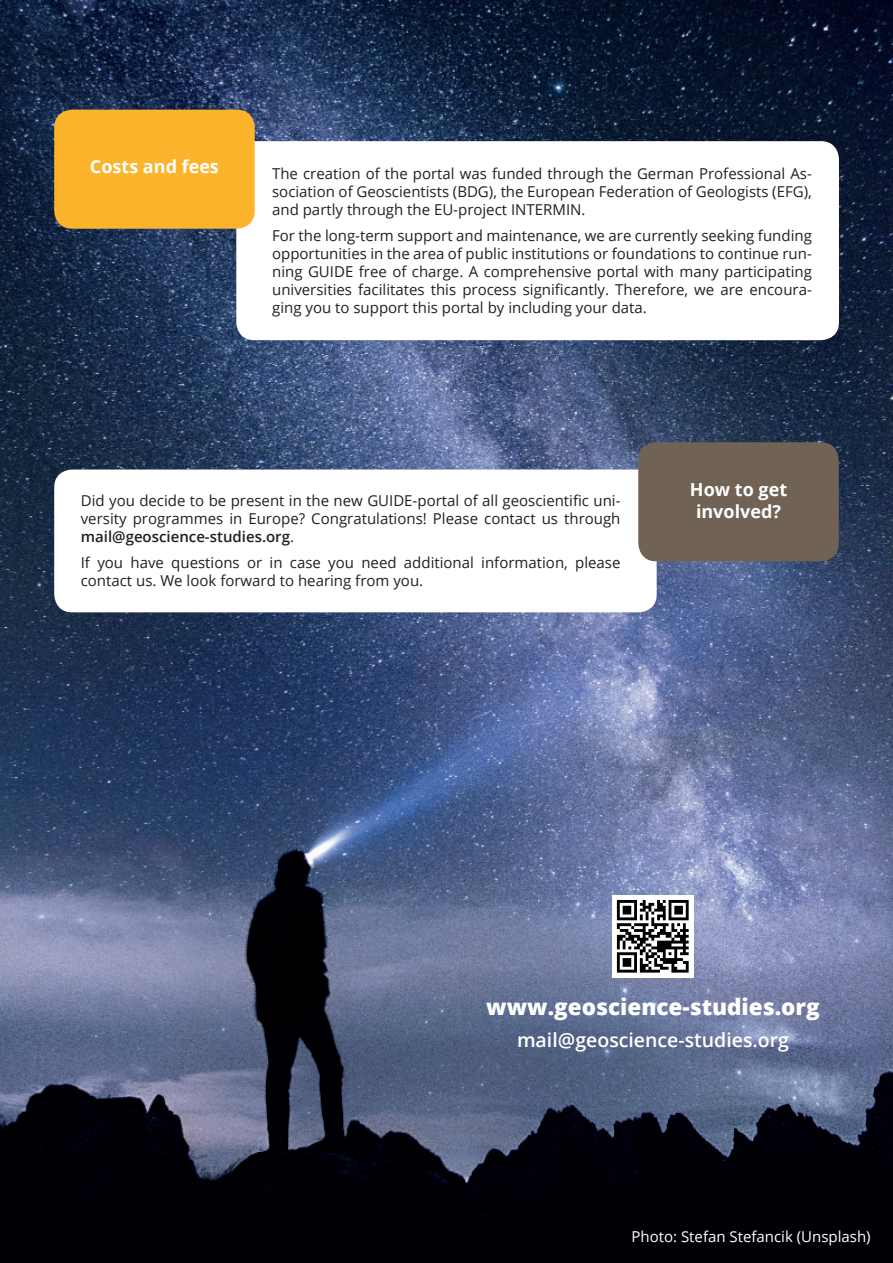
<style>
.page{position:relative;width:893px;height:1263px;background:#fff}
.page>*{position:absolute;margin:0;border:0;box-sizing:border-box;transform-origin:0 0}
.t1{font:800 22.5px "Open Sans";color:#fff}
.t2{font:600 19.5px "Open Sans";color:#fff}
.t3{font:700 18px/21.6px "Open Sans";color:#fff;text-align:center}
.t4{font:15px/18px "Open Sans";color:#231f20;text-align:justify}
.t5{font:15px "Open Sans";color:#fff}
.s1{font-weight:600}
</style>
<div class="page">
<img style="left:0;top:0;width:893px;height:1263px">
<div style="left:236px;top:141px;width:603px;height:199px;background:#fff;border-radius:18px"></div>
<div style="left:54px;top:110px;width:201px;height:119px;background:#fbb42c;border-radius:18px"></div>
<div style="left:54px;top:469px;width:603px;height:143px;background:#fff;border-radius:18px"></div>
<div style="left:638px;top:442px;width:201px;height:119px;background:#706355;border-radius:18px"></div>
<img style="left:612px;top:895px;width:82px;height:82px">
<p class="t3" style="left:90px;top:156px;width:130px">Costs and fees</p>
<p class="t4" style="left:272px;top:164px;width:541px">The creation of the portal was funded through the German Professional As&shy;sociation of Geoscientists (BDG), the European Federation of Geologists (EFG), and partly through the EU-project INTERMIN.</p>
<p class="t4" style="left:272px;top:226px;width:541px">For the long-term support and maintenance, we are currently seeking funding opportunities in the area of public institutions or foundations to continue run&shy;ning GUIDE free of charge. A comprehensive portal with many participating universities facilitates this process significantly. Therefore, we are encoura&shy;ging you to support this portal by including your data.</p>
<p class="t4" style="left:81px;top:491px;width:541px">Did you decide to be present in the new GUIDE-portal of all geoscientific uni&shy;versity programmes in Europe? Congratulations! Please contact us through <span class="s1">mail@geoscience-studies.org</span>.</p>
<p class="t4" style="left:81px;top:553px;width:541px">If you have questions or in case you need additional information, please contact us. We look forward to hearing from you.</p>
<p class="t3" style="left:690px;top:478px;width:99px">How to get involved?</p>
<h1 class="t1" style="left:486px;top:990px;width:335px">www.geoscience-studies.org</h1>
<h2 class="t2" style="left:517px;top:1027px;width:274px">mail@geoscience-studies.org</h2>
<p class="t5" style="left:631px;top:1226px;width:241px">Photo: Stefan Stefancik (Unsplash)</p>
</div>
